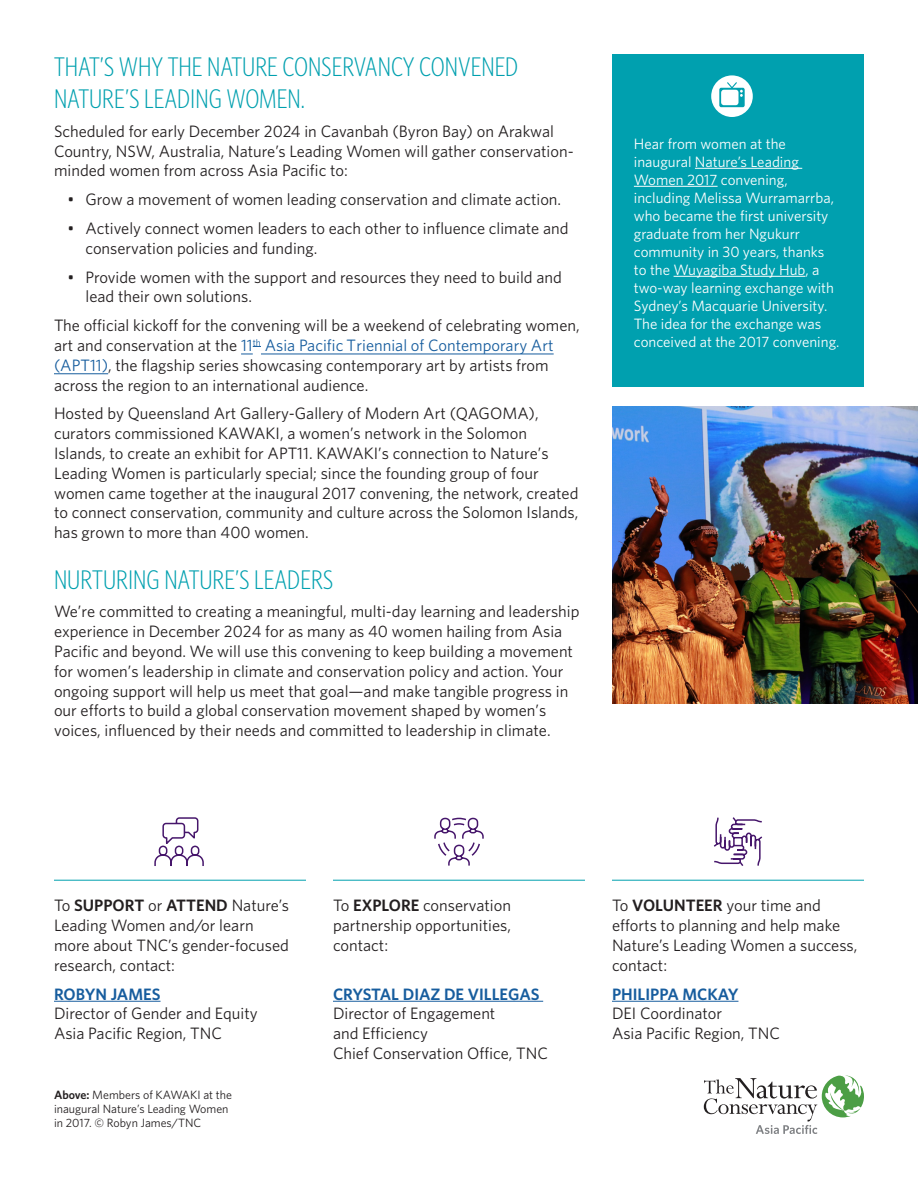
<style>
.page{position:relative;width:918px;height:1188px;background:#fff}
.page>*{position:absolute;margin:0;border:0;box-sizing:border-box;transform-origin:0 0}
.H2_1C{font:300 27px/32.4px "Whitney Condensed";color:#00a0af}
._1C_BODY_WHITNEY{font:300 27px "Whitney Condensed";color:#00a0af}
._1C_BODY_WHITNEY-2{font:16.5px/19.8px "Whitney";color:#231f20}
.t1{font:15px/18px "Whitney";color:#fff}
.Captions__standard{font:12px/14.4px "Whitney";color:#231f20}
.s1{color:#175d9e}
.s2{font-weight:600}
.s3{font-weight:600;color:#175d9e}
</style>
<div class="page">
<hr style="left:54px;top:1001px;width:107px;height:1px;background:#175d9e">
<hr style="left:333px;top:1001px;width:210px;height:1px;background:#175d9e">
<hr style="left:612px;top:1001px;width:126px;height:1px;background:#175d9e">
<svg style="left:154px;top:817px;width:50px;height:49px"></svg>
<svg style="left:434px;top:817px;width:50px;height:49px"></svg>
<svg style="left:713px;top:817px;width:50px;height:49px"></svg>
<hr style="left:54px;top:880px;width:252px;height:1px;background:#00a0af">
<hr style="left:333px;top:880px;width:252px;height:1px;background:#00a0af">
<hr style="left:612px;top:880px;width:252px;height:1px;background:#00a0af">
<svg style="left:704px;top:1075px;width:160px;height:59px"></svg>
<img style="left:612px;top:407px;width:306px;height:297px">
<div style="left:612px;top:54px;width:252px;height:333px;background:#00a0af"></div>
<hr style="left:695px;top:168px;width:107px;height:1px;background:#fff">
<hr style="left:634px;top:186px;width:84px;height:1px;background:#fff">
<hr style="left:674px;top:276px;width:131px;height:1px;background:#fff">
<div style="left:711px;top:75px;width:42px;height:42px;background:#fff;border-radius:50%"></div>
<svg style="left:719px;top:82px;width:26px;height:25px"></svg>
<svg style="left:241px;top:354px;width:12px;height:1px"></svg>
<hr style="left:261px;top:354px;width:293px;height:1px;background:#175d9e">
<hr style="left:54px;top:373px;width:54px;height:1px;background:#175d9e">
<p class="H2_1C" style="left:54px;top:50px;width:466px">THAT’S WHY THE NATURE CONSERVANCY CONVENED<br>NATURE’S LEADING WOMEN.</p>
<p class="_1C_BODY_WHITNEY-2" style="left:54px;top:121px;width:521px">Scheduled for early December 2024 in Cavanbah (Byron Bay) on Arakwal<br>Country, NSW, Australia, Nature’s Leading Women will gather conservation&shy;minded women from across Asia Pacific to:</p>
<p class="_1C_BODY_WHITNEY-2" style="left:68px;top:189px;width:495px">• Grow a movement of women leading conservation and climate action.</p>
<p class="_1C_BODY_WHITNEY-2" style="left:86px;top:218px;width:485px;text-indent:-18px">• Actively connect women leaders to each other to influence climate and conservation policies and funding.</p>
<p class="_1C_BODY_WHITNEY-2" style="left:86px;top:267px;width:478px;text-indent:-18px">• Provide women with the support and resources they need to build and lead their own solutions.</p>
<p class="_1C_BODY_WHITNEY-2" style="left:54px;top:315px;width:527px">The official kickoff for the convening will be a weekend of celebrating women, art and conservation at the <span class="s1">11</span><sup>th</sup> <span class="s1">Asia Pacific Triennial of Contemporary Art (APT11)</span>, the flagship series showcasing contemporary art by artists from across the region to an international audience.</p>
<p class="_1C_BODY_WHITNEY-2" style="left:54px;top:403px;width:526px">Hosted by Queensland Art Gallery-Gallery of Modern Art (QAGOMA), curators commissioned KAWAKI, a women’s network in the Solomon Islands, to create an exhibit for APT11. KAWAKI’s connection to Nature’s Leading Women is particularly special; since the founding group of four women came together at the inaugural 2017 convening, the network, created to connect conservation, community and culture across the Solomon Islands, has grown to more than 400 women.</p>
<p class="_1C_BODY_WHITNEY" style="left:54px;top:563px;width:281px">NURTURING NATURE’S LEADERS</p>
<p class="_1C_BODY_WHITNEY-2" style="left:54px;top:601px;width:527px">We’re committed to creating a meaningful, multi-day learning and leadership experience in December 2024 for as many as 40 women hailing from Asia Pacific and beyond. We will use this convening to keep building a movement for women’s leadership in climate and conservation policy and action. Your ongoing support will help us meet that goal—and make tangible progress in our efforts to build a global conservation movement shaped by women’s voices, influenced by their needs and committed to leadership in climate.</p>
<p class="t1" style="left:634px;top:134px;width:207px">Hear from women at the inaugural Nature’s Leading<br>Women 2017 convening, including Melissa Wurramarrba, who became the first university graduate from her Ngukurr community in 30 years, thanks to the Wuyagiba Study Hub, a two-way learning exchange with<br>Sydney’s Macquarie University.<br>The idea for the exchange was conceived at the 2017 convening.</p>
<p class="_1C_BODY_WHITNEY-2" style="left:54px;top:895px;width:237px">To <span class="s2">SUPPORT</span> or <span class="s2">ATTEND</span> Nature’s<br>Leading Women and/or learn more about TNC’s gender-focused research, contact:</p>
<p class="_1C_BODY_WHITNEY-2" style="left:54px;top:984px;width:205px"><span class="s3">ROBYN JAMES<br></span>Director of Gender and Equity<br>Asia Pacific Region, TNC</p>
<p class="Captions__standard" style="left:54px;top:1087px;width:180px"><span class="s2">Above:</span> Members of KAWAKI at the inaugural Nature’s Leading Women in 2017. © Robyn James/TNC</p>
<p class="_1C_BODY_WHITNEY-2" style="left:333px;top:895px;width:180px;text-align:justify">To <span class="s2">EXPLORE</span> conservation partnership opportunities, contact:</p>
<p class="_1C_BODY_WHITNEY-2" style="left:333px;top:984px;width:216px"><span class="s3">CRYSTAL DIAZ DE VILLEGAS<br></span>Director of Engagement<br>and Efficiency<br>Chief Conservation Office, TNC</p>
<p class="_1C_BODY_WHITNEY-2" style="left:612px;top:895px;width:247px">To <span class="s2">VOLUNTEER</span> your time and efforts to planning and help make<br>Nature’s Leading Women a success, contact:</p>
<p class="_1C_BODY_WHITNEY-2" style="left:612px;top:984px;width:170px"><span class="s3">PHILIPPA MCKAY<br></span>DEI Coordinator<br>Asia Pacific Region, TNC</p>
</div>
